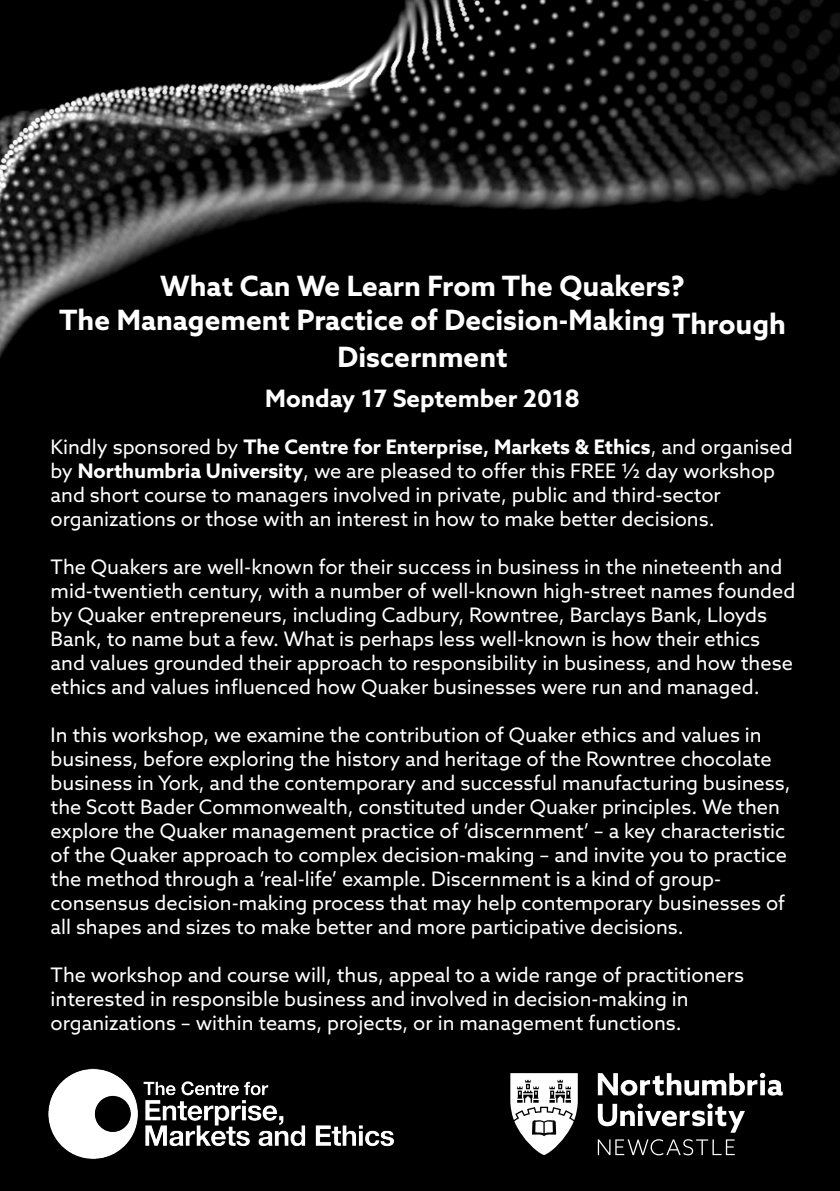
<style>
.page{position:relative;width:840px;height:1191px;background:#fff}
.page>*{position:absolute;margin:0;border:0;box-sizing:border-box;transform-origin:0 0}
.t1{font:700 28px/37.6px "Azo Sans";color:#fff;text-align:center}
.t2{font:700 24px "Azo Sans";color:#fff}
.t3{font:20px/24px "Azo Sans";color:#fff}
.s1{font-weight:700}
</style>
<div class="page">
<div style="left:0;top:378px;width:839px;height:813px;background:#000"></div>
<svg style="left:597px;top:1072px;width:185px;height:23px"></svg>
<svg style="left:597px;top:1103px;width:147px;height:29px"></svg>
<svg style="left:597px;top:1139px;width:137px;height:16px;background:#313131"></svg>
<svg style="left:510px;top:1073px;width:67px;height:82px"></svg>
<img style="left:0;top:0;width:839px;height:378px">
<img style="left:30px;top:1051px;width:380px;height:125px">
<p class="t1" style="left:160px;top:267px;width:526px">What Can We Learn From The Quakers?</p>
<p class="t1" style="left:59px;top:300px;width:728px">The Management Practice of Decision-Making Through<br>Discernment</p>
<p class="t2" style="left:265px;top:383px;width:316px">Monday 17 September 2018</p>
<p class="t3" style="left:51px;top:434px;width:743px">Kindly sponsored by <span class="s1">The Centre for Enterprise, Markets &amp; Ethics</span>, and organised by <span class="s1">Northumbria University</span>, we are pleased to offer this FREE ½ day workshop and short course to managers involved in private, public and third-sector organizations or those with an interest in how to make better decisions.</p>
<p class="t3" style="left:51px;top:554px;width:746px">The Quakers are well-known for their success in business in the nineteenth and mid-twentieth century, with a number of well-known high-street names founded by Quaker entrepreneurs, including Cadbury, Rowntree, Barclays Bank, Lloyds Bank, to name but a few. What is perhaps less well-known is how their ethics and values grounded their approach to responsibility in business, and how these ethics and values influenced how Quaker businesses were run and managed.</p>
<p class="t3" style="left:51px;top:722px;width:741px">In this workshop, we examine the contribution of Quaker ethics and values in business, before exploring the history and heritage of the Rowntree chocolate business in York, and the contemporary and successful manufacturing business, the Scott Bader Commonwealth, constituted under Quaker principles. We then explore the Quaker management practice of ‘discernment’ – a key characteristic of the Quaker approach to complex decision-making – and invite you to practice the method through a ‘real-life’ example. Discernment is a kind of group&shy;consensus decision-making process that may help contemporary businesses of all shapes and sizes to make better and more participative decisions.</p>
<p class="t3" style="left:51px;top:962px;width:694px">The workshop and course will, thus, appeal to a wide range of practitioners interested in responsible business and involved in decision-making in organizations – within teams, projects, or in management functions.</p>
</div>
